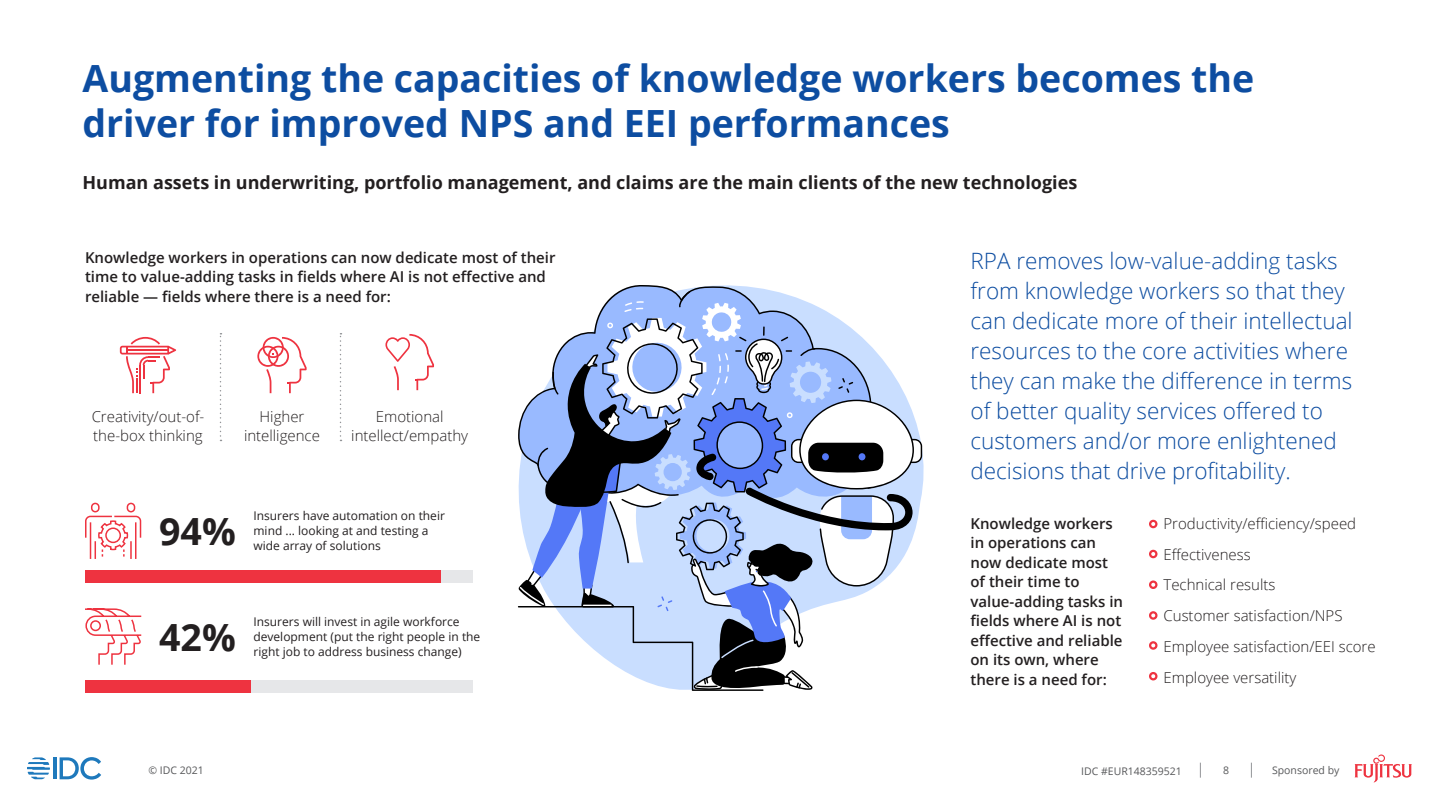
<style>
.page{position:relative;width:1440px;height:810px;background:#fff}
.page>*{position:absolute;margin:0;border:0;box-sizing:border-box;transform-origin:0 0}
.t1{font:700 37.5px/45px "Open Sans";color:#0d4da1}
.t2{font:700 37.5px "Open Sans";color:#231f20}
.t3{font:300 22.5px/30px "Open Sans";color:#0d4da1}
.t4{font:700 18px "Open Sans";color:#231f20}
.t5{font:600 15px/19.5px "Open Sans";color:#231f20}
.t6{font:300 15px/19.5px "Open Sans";color:#231f20}
.t7{font:12px "Open Sans";color:#231f20}
.t8{font:10.5px "Open Sans";color:#57585a}
</style>
<div class="page">
<svg style="left:1251px;top:763px;width:1px;height:15px"></svg>
<svg style="left:1200px;top:763px;width:1px;height:15px"></svg>
<svg style="left:1354px;top:755px;width:58px;height:28px"></svg>
<hr style="left:53px;top:757px;width:4px;height:22px;background:#1e79bc">
<svg style="left:60px;top:757px;width:41px;height:23px"></svg>
<svg style="left:27px;top:757px;width:23px;height:22px"></svg>
<svg style="left:619px;top:285px;width:154px;height:6px"></svg>
<svg style="left:518px;top:291px;width:404px;height:400px"></svg>
<svg style="left:257px;top:337px;width:50px;height:56px"></svg>
<svg style="left:385px;top:334px;width:49px;height:56px"></svg>
<svg style="left:220px;top:333px;width:1px;height:108px"></svg>
<svg style="left:340px;top:333px;width:1px;height:108px"></svg>
<svg style="left:120px;top:337px;width:56px;height:56px"></svg>
<div style="left:85px;top:570px;width:387px;height:13px;background:#e6e7e9"></div>
<div style="left:85px;top:570px;width:355px;height:13px;background:#ee3340"></div>
<div style="left:85px;top:680px;width:387px;height:12px;background:#e6e7e9"></div>
<div style="left:85px;top:680px;width:166px;height:12px;background:#ee3340"></div>
<svg style="left:85px;top:608px;width:57px;height:57px"></svg>
<svg style="left:85px;top:502px;width:57px;height:57px"></svg>
<div style="left:1149px;top:520px;width:9px;height:8px;border:2px solid #ee3340;border-radius:50%"></div>
<div style="left:1149px;top:611px;width:9px;height:9px;border:2px solid #ee3340;border-radius:50%"></div>
<div style="left:1149px;top:580px;width:9px;height:9px;border:2px solid #ee3340;border-radius:50%"></div>
<div style="left:1149px;top:672px;width:9px;height:8px;border:2px solid #ee3340;border-radius:50%"></div>
<div style="left:1149px;top:550px;width:9px;height:8px;border:2px solid #ee3340;border-radius:50%"></div>
<div style="left:1149px;top:641px;width:9px;height:9px;border:2px solid #ee3340;border-radius:50%"></div>
<p class="t1" style="left:82px;top:54px;width:1173px">Augmenting the capacities of knowledge workers becomes the driver for improved NPS and EEI performances</p>
<p class="t4" style="left:82px;top:170px;width:996px">Human assets in underwriting, portfolio management, and claims are the main clients of the new technologies</p>
<p class="t5" style="left:85px;top:247px;width:472px">Knowledge workers in operations can now dedicate most of their time to value-adding tasks in fields where AI is not effective and reliable — fields where there is a need for:</p>
<p class="t6" style="left:92px;top:406px;width:114px">Creativity/out-of&shy;the-box thinking</p>
<p class="t6" style="left:260px;top:406px;width:46px">Higher</p>
<p class="t6" style="left:244px;top:426px;width:77px">intelligence</p>
<p class="t6" style="left:351px;top:406px;width:118px;text-align:center">Emotional intellect/empathy</p>
<p class="t2" style="left:159px;top:505px;width:78px">94%</p>
<p class="t7" style="left:254px;top:508px;width:193px">Insurers have automation on their</p>
<p class="t7" style="left:254px;top:523px;width:176px">mind ... looking at and testing a</p>
<p class="t7" style="left:254px;top:538px;width:129px">wide array of solutions</p>
<p class="t2" style="left:159px;top:611px;width:78px">42%</p>
<p class="t7" style="left:254px;top:614px;width:208px">Insurers will invest in agile workforce</p>
<p class="t7" style="left:254px;top:629px;width:228px">development (put the right people in the</p>
<p class="t7" style="left:254px;top:644px;width:210px">right job to address business change)</p>
<p class="t3" style="left:970px;top:245px;width:384px">RPA removes low-value-adding tasks from knowledge workers so that they can dedicate more of their intellectual resources to the core activities where they can make the difference in terms of better quality services offered to customers and/or more enlightened decisions that drive profitability.</p>
<p class="t6" style="left:1150px;top:513px;width:208px">• Productivity/efficiency/speed</p>
<p class="t6" style="left:1150px;top:544px;width:102px">• Effectiveness</p>
<p class="t6" style="left:1150px;top:575px;width:127px">• Technical results</p>
<p class="t6" style="left:1150px;top:606px;width:194px">• Customer satisfaction/NPS</p>
<p class="t6" style="left:1150px;top:636px;width:227px">• Employee satisfaction/EEI score</p>
<p class="t6" style="left:1150px;top:667px;width:148px">• Employee versatility</p>
<p class="t5" style="left:970px;top:513px;width:154px">Knowledge workers in operations can now dedicate most of their time to value-adding tasks in fields where AI is not effective and reliable on its own, where there is a need for:</p>
<p class="t8" style="left:148px;top:763px;width:57px">© IDC 2021</p>
<p class="t8" style="left:1081px;top:764px;width:102px">IDC #EUR148359521</p>
<p class="t8" style="left:1223px;top:763px;width:8px">8</p>
<p class="t8" style="left:1272px;top:763px;width:69px">Sponsored by</p>
</div>
